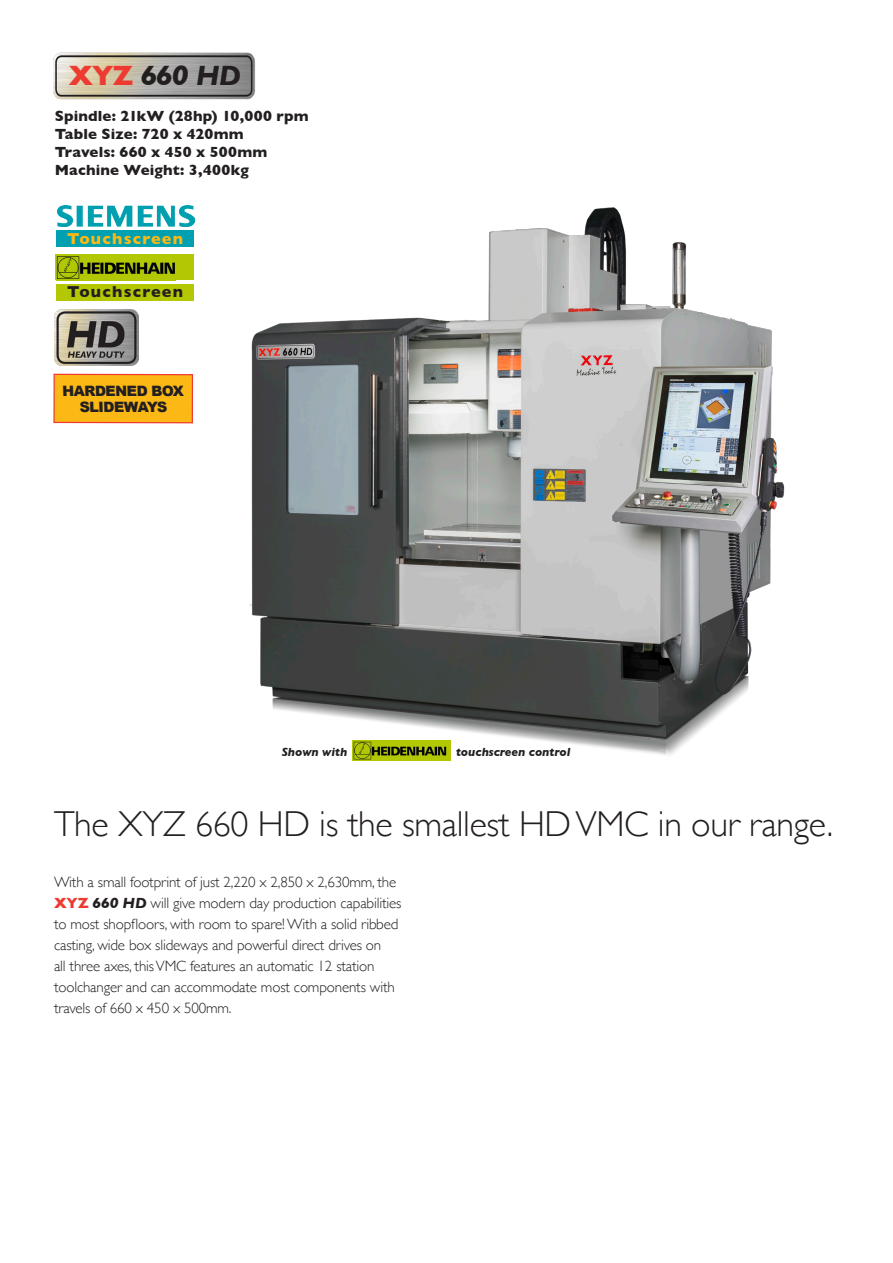
<style>
.page{position:relative;width:893px;height:1263px;background:#fff}
.page>*{position:absolute;margin:0;border:0;box-sizing:border-box;transform-origin:0 0}
.t1{font:300 36px "Gill Sans";letter-spacing:-.01em;color:#231f20}
.t2{font:italic 700 28.5px "Gill Sans";color:#231f20}
.t3{font:700 16.2px "Gill Sans";letter-spacing:.08em;color:#fcb814}
.t4{font:700 16.2px "Gill Sans";letter-spacing:.08em;color:#231f20}
.t5{font:300 15px/21px "Gill Sans";letter-spacing:-.01em;color:#231f20}
.t6{font:700 15px "Gill Sans";letter-spacing:.01em;color:#231f20}
.t7{font:900 14.25px/15.6px "Arial";letter-spacing:-.04em;color:#231f20;text-align:center}
.t8{font:italic 700 12px "Gill Sans";color:#231f20}
.s1{font-style:normal;color:#ee3b32}
.s2{font-weight:700;color:#ee3b32}
.s3{font-weight:700;font-style:italic}
</style>
<div class="page">
<img style="left:249px;top:207px;width:536px;height:554px">
<div style="left:55px;top:254px;width:139px;height:26px;background:#b3c703"></div>
<img style="left:57px;top:256px;width:118px;height:23px">
<img style="left:54px;top:309px;width:84px;height:56px">
<img style="left:57px;top:205px;width:137px;height:21px">
<div style="left:56px;top:230px;width:138px;height:17px;background:#00a0b0"></div>
<div style="left:56px;top:284px;width:138px;height:16px;background:#b3c703"></div>
<div style="left:352px;top:740px;width:98px;height:20px;background:linear-gradient(to bottom,#b3c703,#b3c703)"></div>
<img style="left:354px;top:740px;width:93px;height:20px">
<img style="left:54px;top:52px;width:202px;height:48px">
<div style="left:54px;top:374px;width:138px;height:49px;background:#fcb814"></div>
<div style="left:53px;top:374px;width:140px;height:49px;border:1px solid #ee3b32"></div>
<p class="t2" style="left:69px;top:59px;width:173px"><span class="s1">XYZ</span> 660 HD</p>
<p class="t6" style="left:55px;top:104px;width:255px">Spindle: 21kW (28hp) 10,000 rpm</p>
<p class="t6" style="left:55px;top:122px;width:191px">Table Size: 720 x 420mm</p>
<p class="t6" style="left:55px;top:140px;width:214px">Travels: 660 x 450 x 500mm</p>
<p class="t6" style="left:55px;top:158px;width:196px">Machine Weight: 3,400kg</p>
<p class="t3" style="left:67px;top:225px;width:117px">Touchscreen</p>
<p class="t4" style="left:67px;top:279px;width:117px">Touchscreen</p>
<p class="t7" style="left:62px;top:383px;width:123px">HARDENED BOX<br>SLIDEWAYS</p>
<p class="t8" style="left:282px;top:745px;width:67px">Shown with</p>
<p class="t8" style="left:456px;top:745px;width:116px">touchscreen control</p>
<p class="t1" style="left:54px;top:796px;width:781px">The XYZ 660 HD is the smallest HD VMC in our range.</p>
<p class="t5" style="left:54px;top:871px;width:349px">With a small footprint of just 2,220 x 2,850 x 2,630mm, the <span class="s2">XYZ</span> <span class="s3">660 HD</span> will give modern day production capabilities to most shopfloors, with room to spare! With a solid ribbed casting, wide box slideways and powerful direct drives on<br>all three axes, this VMC features an automatic 12 station toolchanger and can accommodate most components with travels of 660 x 450 x 500mm.</p>
</div>
